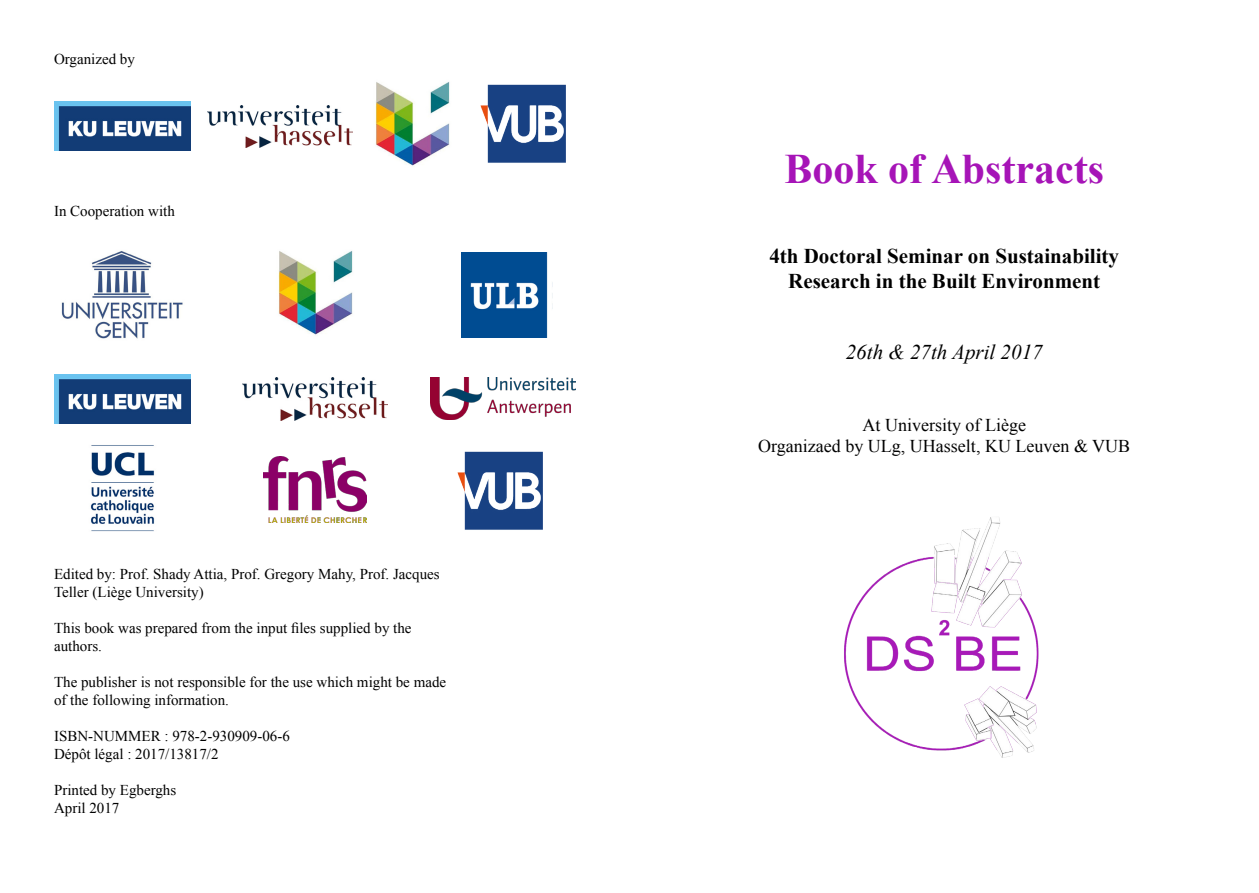
<style>
.page{position:relative;width:1259px;height:893px;background:#fff}
.page>*{position:absolute;margin:0;border:0;box-sizing:border-box;transform-origin:0 0}
.t1{font:700 42px "Times New Roman";color:#a614b7}
.t2{font:700 21px/25.2px "Times New Roman";color:#000;text-align:center}
.t3{font:italic 21px "Times New Roman";color:#000}
.t4{font:18px/21.6px "Times New Roman";color:#000;text-align:center}
.t5{font:15px/18px "Times New Roman";color:#000}
</style>
<div class="page">
<img style="left:844px;top:517px;width:195px;height:241px">
<img style="left:375px;top:82px;width:75px;height:84px">
<img style="left:207px;top:105px;width:145px;height:42px">
<img style="left:54px;top:102px;width:136px;height:49px">
<img style="left:480px;top:84px;width:86px;height:79px">
<img style="left:91px;top:445px;width:64px;height:86px">
<img style="left:431px;top:378px;width:145px;height:42px">
<img style="left:61px;top:251px;width:122px;height:88px">
<img style="left:461px;top:252px;width:87px;height:85px">
<img style="left:278px;top:251px;width:75px;height:84px">
<img style="left:242px;top:378px;width:145px;height:42px">
<img style="left:54px;top:374px;width:136px;height:50px">
<img style="left:457px;top:451px;width:86px;height:79px">
<img style="left:263px;top:456px;width:103px;height:66px">
<p class="t5" style="left:54px;top:50px;width:82px">Organized by</p>
<p class="t5" style="left:54px;top:201px;width:122px">In Cooperation with</p>
<p class="t5" style="left:54px;top:565px;width:387px">Edited by: Prof. Shady Attia, Prof. Gregory Mahy, Prof. Jacques<br>Teller (Liège University)</p>
<p class="t5" style="left:54px;top:619px;width:359px">This book was prepared from the input files supplied by the authors.</p>
<p class="t5" style="left:54px;top:673px;width:394px">The publisher is not responsible for the use which might be made of the following information.</p>
<p class="t5" style="left:54px;top:727px;width:237px">ISBN-NUMMER : 978-2-930909-06-6<br>Dépôt légal : 2017/13817/2</p>
<p class="t5" style="left:54px;top:781px;width:124px">Printed by Egberghs<br>April 2017</p>
<h1 class="t1" style="left:784px;top:140px;width:321px">Book of Abstracts</h1>
<h2 class="t2" style="left:769px;top:243px;width:351px">4th Doctoral Seminar on Sustainability<br>Research in the Built Environment</h2>
<h2 class="t3" style="left:846px;top:337px;width:198px">26th &amp; 27th April 2017</h2>
<p class="t4" style="left:758px;top:414px;width:373px">At University of Liège<br>Organizaed by ULg, UHasselt, KU Leuven &amp; VUB</p>
</div>
